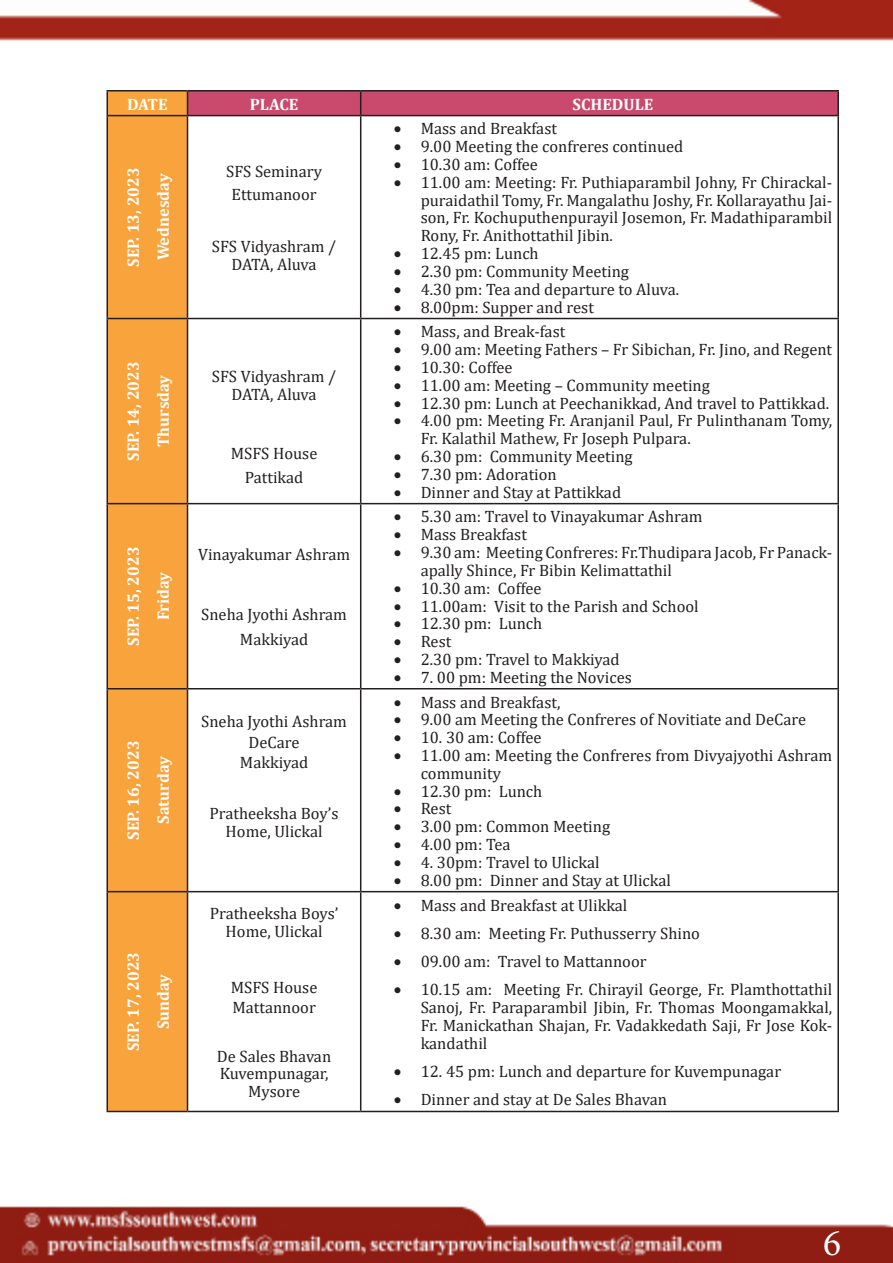
<style>
.page{position:relative;width:893px;height:1263px;background:#fff}
.page>*{position:absolute;margin:0;border:0;box-sizing:border-box;transform-origin:0 0}
.t1{font:37.5px "Minion Pro";color:#fff}
.t2{font:16.5px/17.9px "Cambria";color:#231f20;text-align:center}
.List_Paragraph{font:700 16.5px "Cambria";color:#fff}
</style>
<div class="page">
<img style="left:0;top:0;width:893px;height:1263px">
<div style="left:108px;top:92px;width:79px;height:1019px;background:#f9a33d"></div>
<hr style="left:106px;top:90px;width:82px;height:2px;background:#231f20">
<hr style="left:106px;top:92px;width:2px;height:23px;background:#231f20">
<hr style="left:188px;top:90px;width:173px;height:2px;background:#231f20">
<hr style="left:361px;top:90px;width:478px;height:2px;background:#231f20">
<svg style="left:187px;top:91px;width:651px;height:24px;background:#c34869"></svg>
<hr style="left:837px;top:92px;width:2px;height:23px;background:#231f20">
<hr style="left:106px;top:115px;width:82px;height:1px;background:#231f20">
<hr style="left:106px;top:116px;width:2px;height:202px;background:#231f20">
<hr style="left:188px;top:115px;width:173px;height:1px;background:#231f20">
<hr style="left:187px;top:116px;width:1px;height:202px;background:#231f20">
<hr style="left:361px;top:115px;width:478px;height:1px;background:#231f20">
<hr style="left:360px;top:116px;width:1px;height:202px;background:#231f20">
<hr style="left:837px;top:116px;width:2px;height:202px;background:#231f20">
<hr style="left:106px;top:318px;width:82px;height:1px;background:#231f20">
<hr style="left:106px;top:319px;width:2px;height:184px;background:#231f20">
<hr style="left:188px;top:318px;width:173px;height:1px;background:#231f20">
<hr style="left:187px;top:319px;width:1px;height:184px;background:#231f20">
<hr style="left:361px;top:318px;width:478px;height:1px;background:#231f20">
<hr style="left:360px;top:319px;width:1px;height:184px;background:#231f20">
<hr style="left:837px;top:319px;width:2px;height:184px;background:#231f20">
<hr style="left:106px;top:503px;width:82px;height:1px;background:#231f20">
<hr style="left:106px;top:504px;width:2px;height:184px;background:#231f20">
<hr style="left:188px;top:503px;width:173px;height:1px;background:#231f20">
<hr style="left:187px;top:504px;width:1px;height:184px;background:#231f20">
<hr style="left:361px;top:503px;width:478px;height:1px;background:#231f20">
<hr style="left:360px;top:504px;width:1px;height:184px;background:#231f20">
<hr style="left:837px;top:504px;width:2px;height:184px;background:#231f20">
<hr style="left:106px;top:688px;width:82px;height:1px;background:#231f20">
<hr style="left:106px;top:689px;width:2px;height:202px;background:#231f20">
<hr style="left:188px;top:688px;width:173px;height:1px;background:#231f20">
<hr style="left:187px;top:689px;width:1px;height:202px;background:#231f20">
<hr style="left:361px;top:688px;width:478px;height:1px;background:#231f20">
<hr style="left:360px;top:689px;width:1px;height:202px;background:#231f20">
<hr style="left:837px;top:689px;width:2px;height:202px;background:#231f20">
<hr style="left:106px;top:891px;width:82px;height:1px;background:#231f20">
<hr style="left:106px;top:892px;width:2px;height:219px;background:#231f20">
<hr style="left:188px;top:891px;width:173px;height:1px;background:#231f20">
<hr style="left:187px;top:892px;width:1px;height:219px;background:#231f20">
<hr style="left:361px;top:891px;width:478px;height:1px;background:#231f20">
<hr style="left:360px;top:892px;width:1px;height:219px;background:#231f20">
<hr style="left:837px;top:892px;width:2px;height:219px;background:#231f20">
<hr style="left:106px;top:1111px;width:82px;height:1px;background:#231f20">
<hr style="left:188px;top:1111px;width:173px;height:1px;background:#231f20">
<hr style="left:361px;top:1111px;width:478px;height:1px;background:#231f20">
<p class="List_Paragraph" style="left:127px;top:92px;width:42px">DATE</p>
<p class="List_Paragraph" style="left:250px;top:92px;width:50px">PLACE</p>
<p class="List_Paragraph" style="left:573px;top:92px;width:82px">SCHEDULE</p>
<p class="List_Paragraph" style="left:122px;top:267px;width:101px;rotate:-90deg">SEP. 13, 2023</p>
<p class="List_Paragraph" style="left:151px;top:260px;width:88px;rotate:-90deg">Wednesday</p>
<p class="t2" style="left:226px;top:163px;width:97px">SFS Seminary</p>
<p class="t2" style="left:232px;top:185px;width:87px">Ettumanoor</p>
<p class="t2" style="left:212px;top:237px;width:126px">SFS Vidyashram /<br>DATA, Aluva</p>
<p class="List_Paragraph" style="left:122px;top:461px;width:101px;rotate:-90deg">SEP. 14, 2023</p>
<p class="List_Paragraph" style="left:151px;top:447px;width:74px;rotate:-90deg">Thursday</p>
<p class="t2" style="left:212px;top:367px;width:126px">SFS Vidyashram /<br>DATA, Aluva</p>
<p class="t2" style="left:231px;top:445px;width:88px">MSFS House</p>
<p class="t2" style="left:245px;top:468px;width:60px">Pattikad</p>
<p class="List_Paragraph" style="left:122px;top:646px;width:101px;rotate:-90deg">SEP. 15, 2023</p>
<p class="List_Paragraph" style="left:151px;top:620px;width:50px;rotate:-90deg">Friday</p>
<p class="t2" style="left:198px;top:545px;width:154px">Vinayakumar Ashram</p>
<p class="t2" style="left:201px;top:605px;width:147px">Sneha Jyothi Ashram</p>
<p class="t2" style="left:240px;top:630px;width:70px">Makkiyad</p>
<p class="List_Paragraph" style="left:122px;top:840px;width:101px;rotate:-90deg">SEP. 16, 2023</p>
<p class="List_Paragraph" style="left:151px;top:824px;width:69px;rotate:-90deg">Saturday</p>
<p class="t2" style="left:201px;top:712px;width:147px">Sneha Jyothi Ashram</p>
<p class="t2" style="left:249px;top:733px;width:52px">DeCare</p>
<p class="t2" style="left:240px;top:754px;width:70px">Makkiyad</p>
<p class="t2" style="left:210px;top:804px;width:131px">Pratheeksha Boy’s<br>Home, Ulickal</p>
<p class="List_Paragraph" style="left:122px;top:1051px;width:101px;rotate:-90deg">SEP. 17, 2023</p>
<p class="List_Paragraph" style="left:151px;top:1029px;width:57px;rotate:-90deg">Sunday</p>
<p class="t2" style="left:210px;top:904px;width:130px">Pratheeksha Boys’<br>Home, Ulickal</p>
<p class="t2" style="left:231px;top:978px;width:88px">MSFS House</p>
<p class="t2" style="left:232px;top:998px;width:85px">Mattannoor</p>
<p class="t2" style="left:217px;top:1047px;width:116px">De Sales Bhavan</p>
<p class="t2" style="left:220px;top:1065px;width:110px">Kuvempunagar,</p>
<p class="t2" style="left:248px;top:1082px;width:54px">Mysore</p>
<p class="t2" style="left:394px;top:120px;width:165px">• Mass and Breakfast</p>
<p class="t2" style="left:394px;top:138px;width:291px">• 9.00 Meeting the confreres continued</p>
<p class="t2" style="left:394px;top:155px;width:146px">• 10.30 am: Coffee</p>
<p class="t2" style="left:421px;top:173px;width:413px;text-align:justify;text-indent:-27px">• 11.00 am: Meeting: Fr. Puthiaparambil Johny, Fr Chirackal&shy;puraidathil Tomy, Fr. Mangalathu Joshy, Fr. Kollarayathu Jai&shy;son, Fr. Kochuputhenpurayil Josemon, Fr. Madathiparambil Rony, Fr. Anithottathil Jibin.</p>
<p class="t2" style="left:394px;top:244px;width:147px">• 12.45 pm: Lunch</p>
<p class="t2" style="left:394px;top:262px;width:237px">• 2.30 pm: Community Meeting</p>
<p class="t2" style="left:394px;top:280px;width:287px">• 4.30 pm: Tea and departure to Aluva.</p>
<p class="t2" style="left:394px;top:298px;width:202px">• 8.00pm: Supper and rest</p>
<p class="t2" style="left:394px;top:323px;width:173px">• Mass, and Break-fast</p>
<p class="t2" style="left:394px;top:341px;width:440px">• 9.00 am: Meeting Fathers – Fr Sibichan, Fr. Jino, and Regent</p>
<p class="t2" style="left:394px;top:358px;width:120px">• 10.30: Coffee</p>
<p class="t2" style="left:394px;top:376px;width:318px">• 11.00 am: Meeting – Community meeting</p>
<p class="t2" style="left:394px;top:394px;width:437px">• 12.30 pm: Lunch at Peechanikkad, And travel to Pattikkad.</p>
<p class="t2" style="left:421px;top:412px;width:413px;text-align:left;text-indent:-27px">• 4.00 pm: Meeting Fr. Aranjanil Paul, Fr Pulinthanam Tomy,<br>Fr. Kalathil Mathew, Fr Joseph Pulpara.</p>
<p class="t2" style="left:394px;top:447px;width:240px">• 6.30 pm: Community Meeting</p>
<p class="t2" style="left:394px;top:465px;width:165px">• 7.30 pm: Adoration</p>
<p class="t2" style="left:394px;top:483px;width:229px">• Dinner and Stay at Pattikkad</p>
<p class="t2" style="left:394px;top:508px;width:310px">• 5.30 am: Travel to Vinayakumar Ashram</p>
<p class="t2" style="left:394px;top:526px;width:135px">• Mass Breakfast</p>
<p class="t2" style="left:421px;top:543px;width:413px;text-align:left;text-indent:-27px">• 9.30 am: Meeting Confreres: Fr.Thudipara Jacob, Fr Panack&shy;apally Shince, Fr Bibin Kelimattathil</p>
<p class="t2" style="left:394px;top:579px;width:149px">• 10.30 am: Coffee</p>
<p class="t2" style="left:394px;top:597px;width:306px">• 11.00am: Visit to the Parish and School</p>
<p class="t2" style="left:394px;top:615px;width:150px">• 12.30 pm: Lunch</p>
<p class="t2" style="left:394px;top:632px;width:59px">• Rest</p>
<p class="t2" style="left:394px;top:650px;width:228px">• 2.30 pm: Travel to Makkiyad</p>
<p class="t2" style="left:394px;top:668px;width:240px">• 7. 00 pm: Meeting the Novices</p>
<p class="t2" style="left:394px;top:693px;width:168px">• Mass and Breakfast,</p>
<p class="t2" style="left:394px;top:711px;width:414px">• 9.00 am Meeting the Confreres of Novitiate and DeCare</p>
<p class="t2" style="left:394px;top:728px;width:149px">• 10. 30 am: Coffee</p>
<p class="t2" style="left:421px;top:746px;width:413px;text-align:left;text-indent:-27px">• 11.00 am: Meeting the Confreres from Divyajyothi Ashram community</p>
<p class="t2" style="left:394px;top:782px;width:150px">• 12.30 pm: Lunch</p>
<p class="t2" style="left:394px;top:800px;width:59px">• Rest</p>
<p class="t2" style="left:394px;top:818px;width:218px">• 3.00 pm: Common Meeting</p>
<p class="t2" style="left:394px;top:835px;width:118px">• 4.00 pm: Tea</p>
<p class="t2" style="left:394px;top:853px;width:207px">• 4. 30pm: Travel to Ulickal</p>
<p class="t2" style="left:394px;top:871px;width:279px">• 8.00 pm: Dinner and Stay at Ulickal</p>
<p class="t2" style="left:394px;top:896px;width:235px">• Mass and Breakfast at Ulikkal</p>
<p class="t2" style="left:394px;top:924px;width:308px">• 8.30 am: Meeting Fr. Puthusserry Shino</p>
<p class="t2" style="left:394px;top:952px;width:254px">• 09.00 am: Travel to Mattannoor</p>
<p class="t2" style="left:421px;top:981px;width:413px;text-align:justify;text-indent:-27px">• 10.15 am: Meeting Fr. Chirayil George, Fr. Plamthottathil Sanoj, Fr. Paraparambil Jibin, Fr. Thomas Moongamakkal, Fr. Manickathan Shajan, Fr. Vadakkedath Saji, Fr Jose Kok&shy;kandathil</p>
<p class="t2" style="left:394px;top:1062px;width:389px">• 12. 45 pm: Lunch and departure for Kuvempunagar</p>
<p class="t2" style="left:394px;top:1091px;width:275px">• Dinner and stay at De Sales Bhavan</p>
<h1 class="t1" style="left:823px;top:1218px;width:19px">6</h1>
</div>
